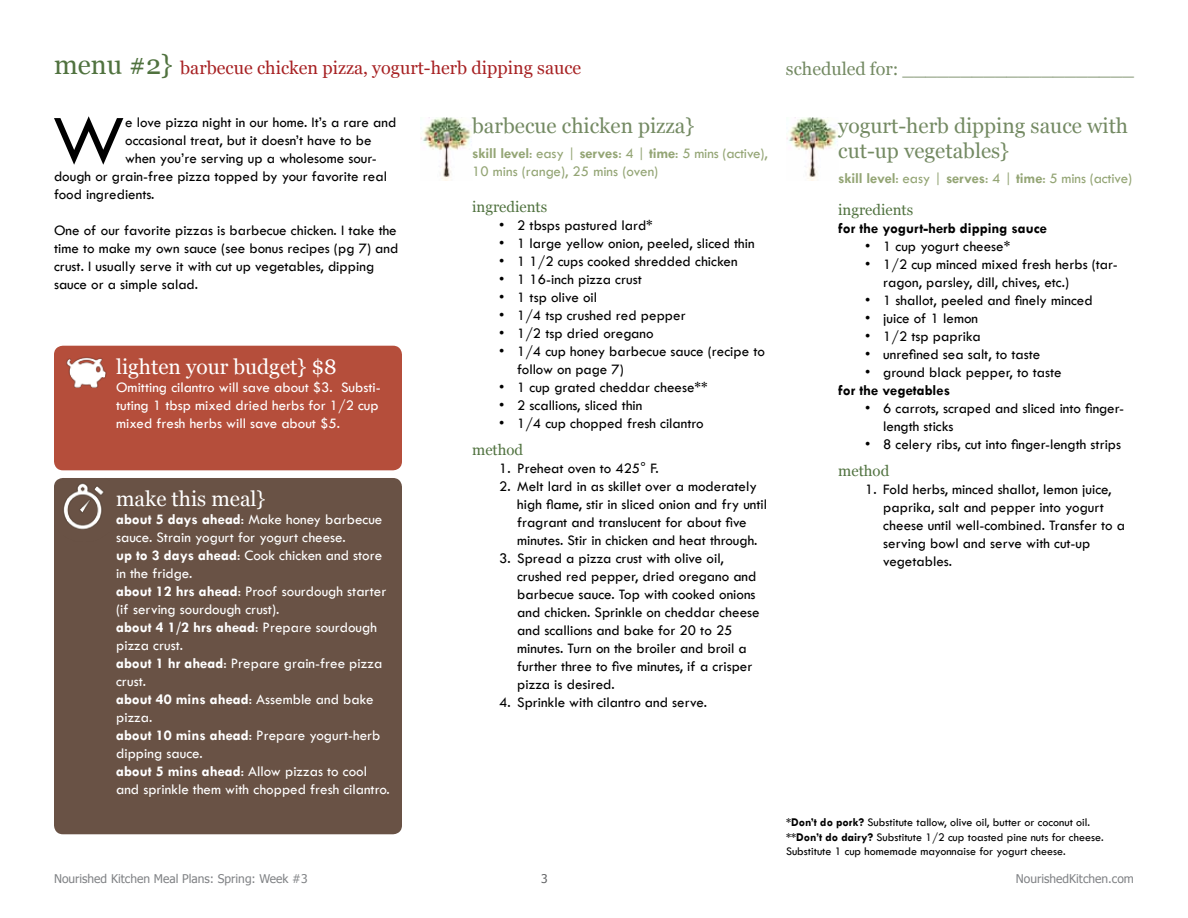
<style>
.page{position:relative;width:1188px;height:918px;background:#fff}
.page>*{position:absolute;margin:0;border:0;box-sizing:border-box;transform-origin:0 0}
.t1{font:72.9px "Tw Cen";color:#000}
.t2{font:21px/25.2px "Georgia";color:#748a63}
.t3{font:21px "Georgia";color:#fff}
.t4{font:18px "Georgia";color:#a72123}
.t5{font:18px "Georgia";color:#748a63}
.t6{font:15px/18px "Tw Cen";color:#000}
.t7{font:15px/18px "Tw Cen";color:#fff}
.t8{font:15px/18px "Tw Cen";letter-spacing:-.01em;color:#94a575}
.t9{font:700 15px "Tw Cen";color:#000}
.t10{font:15px "Georgia";color:#50723f}
.t11{font:12px/14.4px "Tw Cen";color:#000}
.t12{font:12px "Tahoma";color:#808285}
.t13{font:12px "Tahoma";color:#636466}
.s1{font-size:27px;color:#50723f}
.s2{font-weight:700}
</style>
<div class="page">
<img style="left:420px;top:117px;width:52px;height:64px">
<img style="left:786px;top:117px;width:52px;height:64px">
<div style="left:54px;top:478px;width:348px;height:356px;background:#695245;border-radius:9px"></div>
<img style="left:54px;top:478px;width:50px;height:52px">
<div style="left:54px;top:346px;width:348px;height:124px;background:#b54e3b;border-radius:9px"></div>
<img style="left:54px;top:349px;width:53px;height:38px">
<p class="t4" style="left:54px;top:57px;width:529px"><span class="s1">menu #2}</span> barbecue chicken pizza, yogurt-herb dipping sauce</p>
<p class="t5" style="left:786px;top:58px;width:349px">scheduled for: ____________________</p>
<h1 class="t1" style="left:52px;top:96px;width:74px">W</h1>
<p class="t6" style="left:125px;top:114px;width:273px">e love pizza night in our home. It’s a rare and</p>
<p class="t6" style="left:125px;top:132px;width:248px">occasional treat, but it doesn’t have to be</p>
<p class="t6" style="left:125px;top:150px;width:253px">when you’re serving up a wholesome sour-</p>
<p class="t6" style="left:54px;top:168px;width:335px">dough or grain-free pizza topped by your favorite real</p>
<p class="t6" style="left:54px;top:186px;width:102px">food ingredients.</p>
<p class="t6" style="left:54px;top:222px;width:346px">One of our favorite pizzas is barbecue chicken. I take the time to make my own sauce (see bonus recipes (pg 7) and crust. I usually serve it with cut up vegetables, dipping sauce or a simple salad.</p>
<h2 class="t3" style="left:116px;top:354px;width:222px">lighten your budget} $8</h2>
<p class="t7" style="left:116px;top:378px;width:266px">Omitting cilantro will save about $3. Substi&shy;tuting 1 tbsp mixed dried herbs for 1/2 cup mixed fresh herbs will save about $5.</p>
<h2 class="t3" style="left:116px;top:486px;width:151px">make this meal}</h2>
<p class="t7" style="left:116px;top:510px;width:275px"><span class="s2">about 5 days ahead</span>: Make honey barbecue sauce. Strain yogurt for yogurt cheese.<br><span class="s2">up to 3 days ahead</span>: Cook chicken and store in the fridge.<br><span class="s2">about 12 hrs ahead</span>: Proof sourdough starter (if serving sourdough crust).<br><span class="s2">about 4 1/2 hrs ahead</span>: Prepare sourdough pizza crust.<br><span class="s2">about 1 hr ahead</span>: Prepare grain-free pizza crust.<br><span class="s2">about 40 mins ahead</span>: Assemble and bake pizza.<br><span class="s2">about 10 mins ahead</span>: Prepare yogurt-herb dipping sauce.<br><span class="s2">about 5 mins ahead</span>: Allow pizzas to cool and sprinkle them with chopped fresh cilantro.</p>
<h2 class="t2" style="left:472px;top:113px;width:224px">barbecue chicken pizza}</h2>
<p class="t8" style="left:472px;top:144px;width:297px"><span class="s2">skill level</span>: easy | <span class="s2">serves</span>: 4 | <span class="s2">time</span>: 5 mins (active),<br>10 mins (range), 25 mins (oven)</p>
<p class="t10" style="left:472px;top:197px;width:77px">ingredients</p>
<p class="t6" style="left:499px;top:216px;width:155px">• 2 tbsps pastured lard*</p>
<p class="t6" style="left:499px;top:234px;width:257px">• 1 large yellow onion, peeled, sliced thin</p>
<p class="t6" style="left:499px;top:252px;width:240px">• 1 1/2 cups cooked shredded chicken</p>
<p class="t6" style="left:499px;top:270px;width:144px">• 1 16-inch pizza crust</p>
<p class="t6" style="left:499px;top:288px;width:99px">• 1 tsp olive oil</p>
<p class="t6" style="left:499px;top:306px;width:188px">• 1/4 tsp crushed red pepper</p>
<p class="t6" style="left:499px;top:324px;width:156px">• 1/2 tsp dried oregano</p>
<p class="t6" style="left:517px;top:342px;width:249px;text-indent:-18px">• 1/4 cup honey barbecue sauce (recipe to follow on page 7)</p>
<p class="t6" style="left:499px;top:378px;width:210px">• 1 cup grated cheddar cheese**</p>
<p class="t6" style="left:499px;top:396px;width:145px">• 2 scallions, sliced thin</p>
<p class="t6" style="left:499px;top:414px;width:206px">• 1/4 cup chopped fresh cilantro</p>
<p class="t10" style="left:472px;top:440px;width:53px">method</p>
<p class="t6" style="left:499px;top:459px;width:161px">1. Preheat oven to 425° F.</p>
<p class="t6" style="left:517px;top:477px;width:251px;text-indent:-18px">2. Melt lard in as skillet over a moderately high flame, stir in sliced onion and fry until fragrant and translucent for about five minutes. Stir in chicken and heat through.</p>
<p class="t6" style="left:517px;top:549px;width:244px;text-indent:-18px">3. Spread a pizza crust with olive oil, crushed red pepper, dried oregano and barbecue sauce. Top with cooked onions and chicken. Sprinkle on cheddar cheese and scallions and bake for 20 to 25 minutes. Turn on the broiler and broil a further three to five minutes, if a crisper pizza is desired.</p>
<p class="t6" style="left:499px;top:693px;width:210px">4. Sprinkle with cilantro and serve.</p>
<h2 class="t2" style="left:838px;top:113px;width:291px">yogurt-herb dipping sauce with cut-up vegetables}</h2>
<p class="t8" style="left:838px;top:169px;width:295px"><span class="s2">skill level</span>: easy | <span class="s2">serves</span>: 4 | <span class="s2">time</span>: 5 mins (active)</p>
<p class="t10" style="left:838px;top:201px;width:77px">ingredients</p>
<p class="t9" style="left:838px;top:219px;width:210px">for the yogurt-herb dipping sauce</p>
<p class="t6" style="left:865px;top:237px;width:147px">• 1 cup yogurt cheese*</p>
<p class="t6" style="left:883px;top:255px;width:236px;text-indent:-18px">• 1/2 cup minced mixed fresh herbs (tar&shy;ragon, parsley, dill, chives, etc.)</p>
<p class="t6" style="left:865px;top:291px;width:229px">• 1 shallot, peeled and finely minced</p>
<p class="t6" style="left:865px;top:309px;width:114px">• juice of 1 lemon</p>
<p class="t6" style="left:865px;top:327px;width:117px">• 1/2 tsp paprika</p>
<p class="t6" style="left:865px;top:345px;width:177px">• unrefined sea salt, to taste</p>
<p class="t6" style="left:865px;top:363px;width:198px">• ground black pepper, to taste</p>
<p class="t9" style="left:838px;top:381px;width:113px">for the vegetables</p>
<p class="t6" style="left:883px;top:399px;width:243px;text-indent:-18px">• 6 carrots, scraped and sliced into finger&shy;length sticks</p>
<p class="t6" style="left:865px;top:435px;width:258px">• 8 celery ribs, cut into finger-length strips</p>
<p class="t10" style="left:838px;top:462px;width:53px">method</p>
<p class="t6" style="left:883px;top:480px;width:244px;text-indent:-18px">1. Fold herbs, minced shallot, lemon juice, paprika, salt and pepper into yogurt cheese until well-combined. Transfer to a serving bowl and serve with cut-up vegetables.</p>
<p class="t11" style="left:786px;top:815px;width:319px"><span class="s2">*Don’t do pork?</span> Substitute tallow, olive oil, butter or coconut oil. <span class="s2">**Don’t do dairy?</span> Substitute 1/2 cup toasted pine nuts for cheese.<br>Substitute 1 cup homemade mayonnaise for yogurt cheese.</p>
<p class="t12" style="left:54px;top:871px;width:255px">Nourished Kitchen Meal Plans: Spring: Week #3</p>
<p class="t13" style="left:541px;top:871px;width:8px">3</p>
<p class="t12" style="left:1016px;top:871px;width:120px">NourishedKitchen.com</p>
</div>
